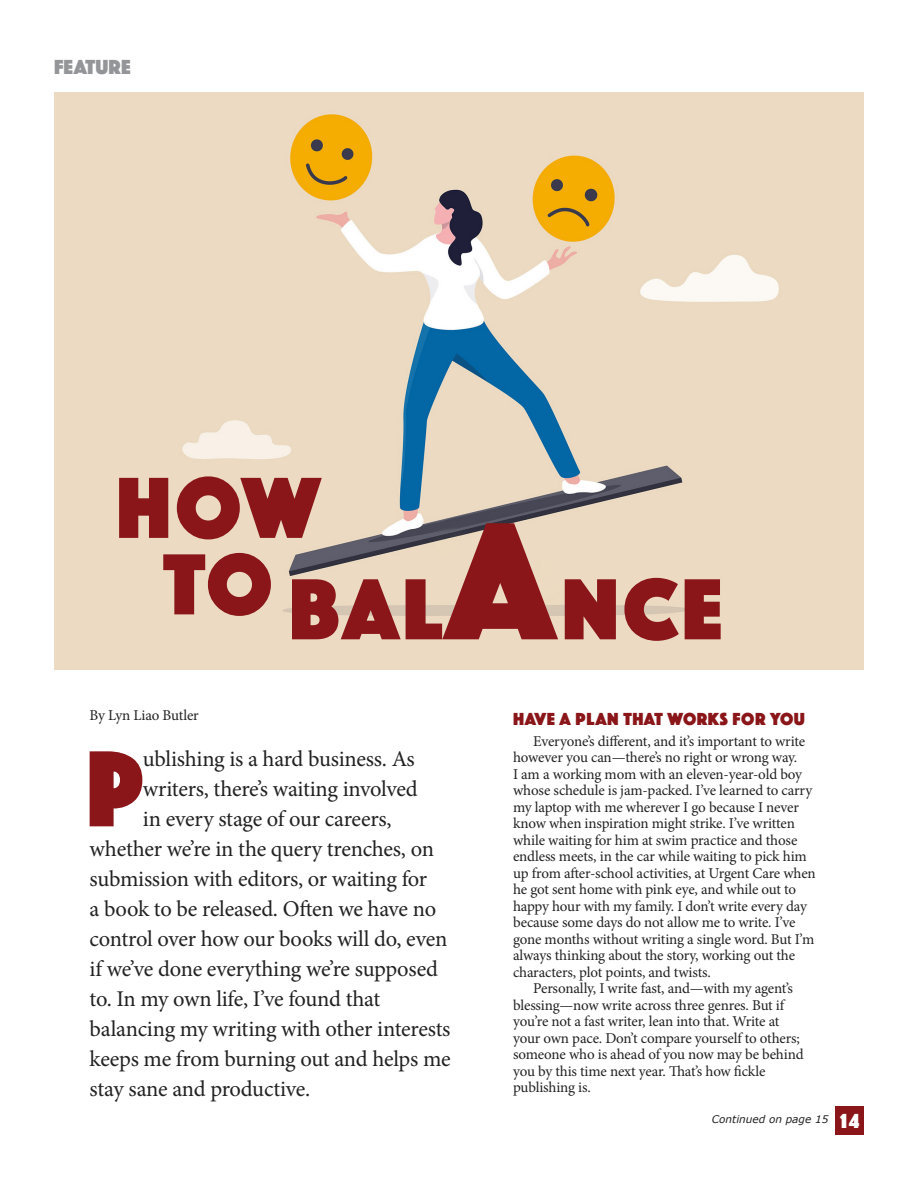
<style>
.page{position:relative;width:918px;height:1188px;background:#fff}
.page>*{position:absolute;margin:0;border:0;box-sizing:border-box;transform-origin:0 0}
.t1{font:112.5px "Phosphate Pro Cond Solid";color:#8a1619}
.p3{font:90px/76.5px "Phosphate Pro Solid";letter-spacing:.04em;color:#8a1619;text-align:center}
.t2{font:22.5px "Minion Pro";letter-spacing:-.015em;color:#222}
.t3{font:21px "Phosphate Pro Solid";letter-spacing:.01em;color:#939598}
.t4{font:21px "Phosphate Pro Solid";color:#fff}
.p3-2{font:18px "Phosphate Pro Solid";letter-spacing:.03em;color:#8a1619}
.t5{font:15px/16.5px "Minion Pro";letter-spacing:-.015em;color:#222}
.t6{font:italic 10.5px "Verdana";color:#231f20}
.s1{font-size:174px}
</style>
<div class="page">
<div style="left:836px;top:1106px;width:28px;height:28px;background:#8a1619"></div>
<img style="left:54px;top:92px;width:810px;height:578px">
<p class="t3" style="left:54px;top:53px;width:78px">FEATURE</p>
<p class="p3" style="left:116px;top:464px;width:206px">HOW<br>TO</p>
<p class="p3" style="left:289px;top:566px;width:436px">BAL<span class="s1">A</span>NCE</p>
<p class="t5" style="left:90px;top:707px;width:111px">By Lyn Liao Butler</p>
<p class="t1" style="left:86px;top:709px;width:60px">P</p>
<p class="t2" style="left:143px;top:744px;width:273px">ublishing is a hard business. As</p>
<p class="t2" style="left:143px;top:774px;width:276px">writers, there’s waiting involved</p>
<p class="t2" style="left:143px;top:804px;width:250px">in every stage of our careers,</p>
<p class="t2" style="left:90px;top:834px;width:346px">whether we’re in the query trenches, on</p>
<p class="t2" style="left:90px;top:864px;width:339px">submission with editors, or waiting for</p>
<p class="t2" style="left:90px;top:894px;width:348px">a book to be released. Often we have no</p>
<p class="t2" style="left:90px;top:924px;width:359px">control over how our books will do, even</p>
<p class="t2" style="left:90px;top:954px;width:350px">if we’ve done everything we’re supposed</p>
<p class="t2" style="left:90px;top:984px;width:292px">to. In my own life, I’ve found that</p>
<p class="t2" style="left:90px;top:1014px;width:362px">balancing my writing with other interests</p>
<p class="t2" style="left:90px;top:1044px;width:363px">keeps me from burning out and helps me</p>
<p class="t2" style="left:90px;top:1074px;width:222px">stay sane and productive.</p>
<p class="p3-2" style="left:513px;top:706px;width:293px">HAVE A PLAN THAT WORKS FOR YOU</p>
<p class="t5" style="left:513px;top:733px;width:304px;text-indent:20px">Everyone’s different, and it’s important to write however you can—there’s no right or wrong way.<br>I am a working mom with an eleven-year-old boy whose schedule is jam-packed. I’ve learned to carry my laptop with me wherever I go because I never know when inspiration might strike. I’ve written while waiting for him at swim practice and those endless meets, in the car while waiting to pick him up from after-school activities, at Urgent Care when he got sent home with pink eye, and while out to happy hour with my family. I don’t write every day because some days do not allow me to write. I’ve gone months without writing a single word. But I’m always thinking about the story, working out the characters, plot points, and twists.</p>
<p class="t5" style="left:513px;top:980px;width:292px;text-indent:20px">Personally, I write fast, and—with my agent’s blessing—now write across three genres. But if you’re not a fast writer, lean into that. Write at your own pace. Don’t compare yourself to others; someone who is ahead of you now may be behind you by this time next year. That’s how fickle publishing is.</p>
<p class="t6" style="left:712px;top:1113px;width:118px">Continued on page 15</p>
<p class="t4" style="left:840px;top:1106px;width:20px">14</p>
</div>
